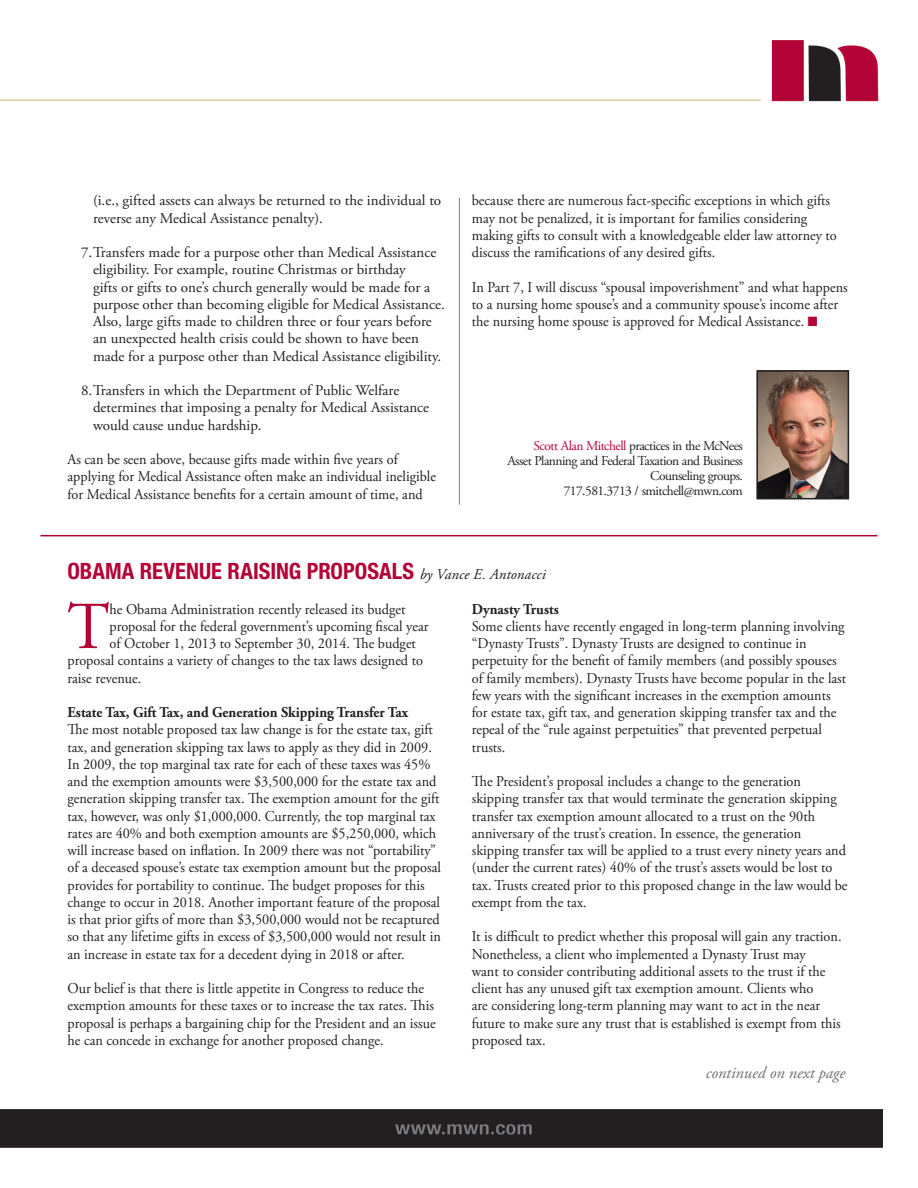
<style>
.page{position:relative;width:918px;height:1188px;background:#fff}
.page>*{position:absolute;margin:0;border:0;box-sizing:border-box;transform-origin:0 0}
.t1{font:67.05px "Adobe Garamond Pro";color:#b30437;scale:.95 1}
.t2{font:700 condensed 22.5px "Helvetica Neue";color:#b30437}
.t3{font:italic 16.5px "Adobe Garamond Pro";color:#6f7073}
.t4{font:15px/17.2px "Adobe Garamond Pro";color:#231f20;scale:.95 1}
.t5{font:15px/17.2px "Adobe Garamond Pro";color:#231f20}
.t6{font:700 15px "Adobe Garamond Pro";color:#231f20;scale:.95 1}
.body_copy{font:13.5px/15px "Adobe Garamond Pro";letter-spacing:-.04em;color:#231f20;text-align:right}
.s1{color:#b30437}
.s2{font-family:"Adobe Garamond Pro";font-weight:400;font-style:italic;font-stretch:normal;font-size:15px;color:#231f20}
</style>
<div class="page">
<img style="left:0;top:40px;width:883px;height:1108px">
<hr style="left:459px;top:198px;width:1px;height:307px;background:#7a7c7f">
<img style="left:759px;top:373px;width:87px;height:123px">
<div style="left:756px;top:370px;width:93px;height:129px;border:2px solid #231f20"></div>
<hr style="left:40px;top:535px;width:838px;height:1px;background:#b30437">
<p class="t5" style="left:93px;top:192px;width:350px">(i.e., gifted assets can always be returned to the individual to reverse any Medical Assistance penalty).</p>
<p class="t5" style="left:93px;top:244px;width:353px;text-indent:-12px">7.Transfers made for a purpose other than Medical Assistance eligibility. For example, routine Christmas or birthday<br>gifts or gifts to one’s church generally would be made for a purpose other than becoming eligible for Medical Assistance.<br>Also, large gifts made to children three or four years before an unexpected health crisis could be shown to have been made for a purpose other than Medical Assistance eligibility.</p>
<p class="t5" style="left:93px;top:382px;width:338px;text-indent:-12px">8.Transfers in which the Department of Public Welfare determines that imposing a penalty for Medical Assistance would cause undue hardship.</p>
<p class="t4" style="left:68px;top:451px;width:389px">As can be seen above, because gifts made within five years of applying for Medical Assistance often make an individual ineligible for Medical Assistance benefits for a certain amount of time, and</p>
<p class="t4" style="left:472px;top:192px;width:386px">because there are numerous fact-specific exceptions in which gifts may not be penalized, it is important for families considering making gifts to consult with a knowledgeable elder law attorney to discuss the ramifications of any desired gifts.</p>
<p class="t4" style="left:472px;top:279px;width:397px">In Part 7, I will discuss “spousal impoverishment” and what happens to a nursing home spouse’s and a community spouse’s income after the nursing home spouse is approved for Medical Assistance. <span class="s1">■</span></p>
<p class="body_copy" style="left:507px;top:438px;width:237px"><span class="s1">Scott Alan Mitchell</span> practices in the McNees<br>Asset Planning and Federal Taxation and Business<br>Counseling groups.</p>
<p class="body_copy" style="left:564px;top:483px;width:181px">717.581.3713 / smitchell@mwn.com</p>
<p class="t2" style="left:68px;top:557px;width:480px">OBAMA REVENUE RAISING PROPOSALS <span class="s2">by Vance E. Antonacci</span></p>
<p class="t1" style="left:68px;top:587px;width:46px">T</p>
<p class="t4" style="left:110px;top:601px;width:313px">he Obama Administration recently released its budget</p>
<p class="t4" style="left:110px;top:618px;width:337px">proposal for the federal government’s upcoming fiscal year</p>
<p class="t4" style="left:110px;top:635px;width:324px">of October 1, 2013 to September 30, 2014. The budget</p>
<p class="t4" style="left:68px;top:652px;width:376px">proposal contains a variety of changes to the tax laws designed to</p>
<p class="t4" style="left:68px;top:670px;width:79px">raise revenue.</p>
<p class="t6" style="left:68px;top:704px;width:360px">Estate Tax, Gift Tax, and Generation Skipping Transfer Tax</p>
<p class="t4" style="left:68px;top:721px;width:395px">The most notable proposed tax law change is for the estate tax, gift tax, and generation skipping tax laws to apply as they did in 2009.<br>In 2009, the top marginal tax rate for each of these taxes was 45% and the exemption amounts were $3,500,000 for the estate tax and generation skipping transfer tax. The exemption amount for the gift tax, however, was only $1,000,000. Currently, the top marginal tax rates are 40% and both exemption amounts are $5,250,000, which will increase based on inflation. In 2009 there was not “portability” of a deceased spouse’s estate tax exemption amount but the proposal provides for portability to continue. The budget proposes for this change to occur in 2018. Another important feature of the proposal is that prior gifts of more than $3,500,000 would not be recaptured so that any lifetime gifts in excess of $3,500,000 would not result in an increase in estate tax for a decedent dying in 2018 or after.</p>
<p class="t4" style="left:68px;top:980px;width:389px">Our belief is that there is little appetite in Congress to reduce the exemption amounts for these taxes or to increase the tax rates. This proposal is perhaps a bargaining chip for the President and an issue he can concede in exchange for another proposed change.</p>
<p class="t6" style="left:472px;top:600px;width:93px">Dynasty Trusts</p>
<p class="t4" style="left:472px;top:618px;width:396px">Some clients have recently engaged in long-term planning involving “Dynasty Trusts”. Dynasty Trusts are designed to continue in perpetuity for the benefit of family members (and possibly spouses of family members). Dynasty Trusts have become popular in the last few years with the significant increases in the exemption amounts for estate tax, gift tax, and generation skipping transfer tax and the repeal of the “rule against perpetuities” that prevented perpetual trusts.</p>
<p class="t4" style="left:472px;top:773px;width:397px">The President’s proposal includes a change to the generation skipping transfer tax that would terminate the generation skipping transfer tax exemption amount allocated to a trust on the 90th anniversary of the trust’s creation. In essence, the generation skipping transfer tax will be applied to a trust every ninety years and (under the current rates) 40% of the trust’s assets would be lost to tax. Trusts created prior to this proposed change in the law would be exempt from the tax.</p>
<p class="t4" style="left:472px;top:928px;width:391px">It is difficult to predict whether this proposal will gain any traction.<br>Nonetheless, a client who implemented a Dynasty Trust may<br>want to consider contributing additional assets to the trust if the client has any unused gift tax exemption amount. Clients who<br>are considering long-term planning may want to act in the near future to make sure any trust that is established is exempt from this proposed tax.</p>
<p class="t3" style="left:706px;top:1063px;width:141px">continued on next page</p>
</div>
